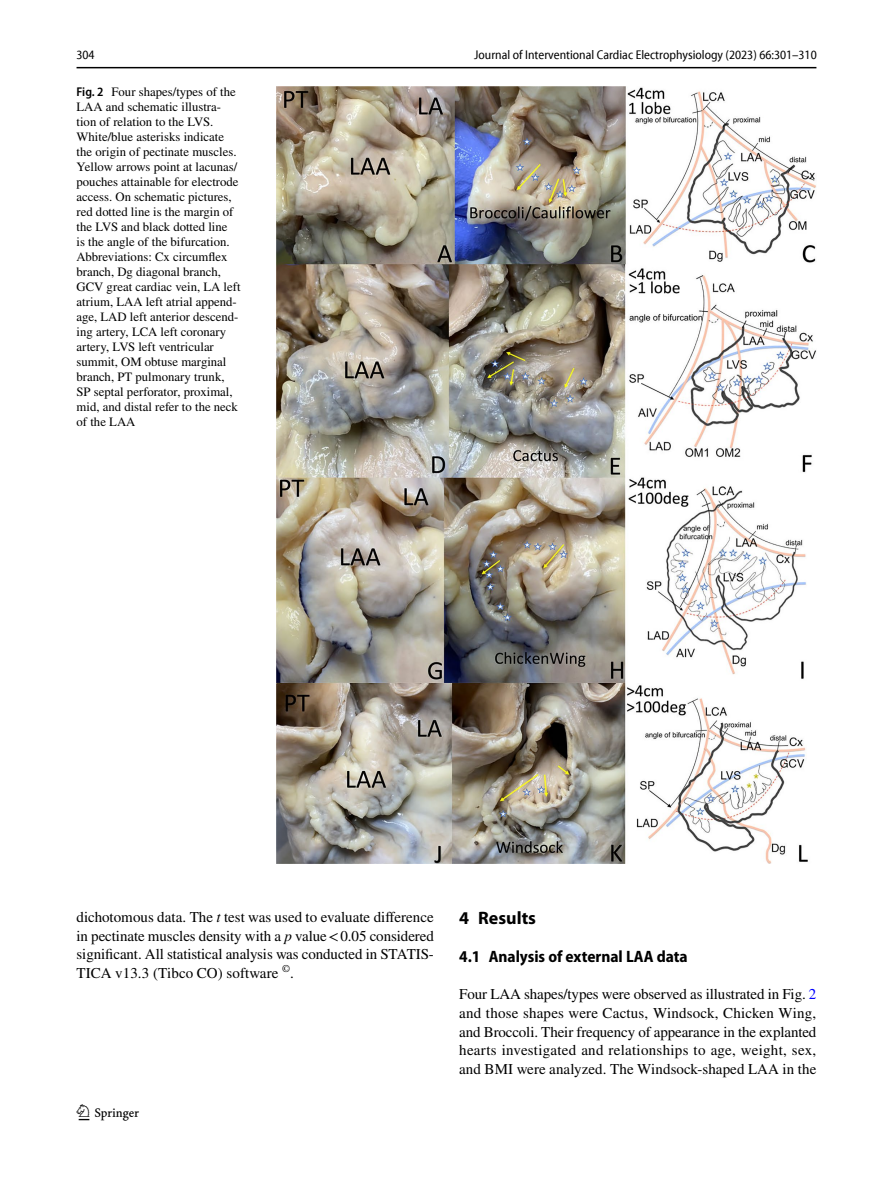
<style>
.page{position:relative;width:893px;height:1187px;background:#fff}
.page>*{position:absolute;margin:0;border:0;box-sizing:border-box;transform-origin:0 0}
.t1{font:22.5px "Springnew Regular 2";color:#000}
.t2{font:700 18px "Myriad Pro";color:#000}
.t3{font:700 semi-condensed 16.5px "Myriad Pro";color:#000}
.t4{font:15px/18.8px "STIX";letter-spacing:.005em;color:#000;text-align:justify}
.t5{font:12.75px/15px "STIX";color:#000}
.t6{font:semi-condensed 12.75px "Myriad Pro Unic";color:#000}
.s1{font-family:"Myriad Pro";font-weight:600;font-stretch:semi-condensed}
.s2{font-style:italic}
.s3{color:#00f}
</style>
<div class="page">
<hr style="left:77px;top:67px;width:739px;height:1px;background:#000">
<img style="left:276px;top:87px;width:540px;height:776px">
<p class="t6" style="left:76px;top:50px;width:20px">304</p>
<p class="t6" style="left:474px;top:50px;width:344px">Journal of Interventional Cardiac Electrophysiology (2023) 66:301–310</p>
<p class="t5" style="left:77px;top:85px;width:166px"><span class="s1">Fig. 2</span> Four shapes/types of the<br>LAA and schematic illustra&shy;tion of relation to the LVS.<br>White/blue asterisks indicate the origin of pectinate muscles.<br>Yellow arrows point at lacunas/ pouches attainable for electrode access. On schematic pictures, red dotted line is the margin of the LVS and black dotted line<br>is the angle of the bifurcation.<br>Abbreviations: Cx circumflex branch, Dg diagonal branch,<br>GCV great cardiac vein, LA left atrium, LAA left atrial append&shy;age, LAD left anterior descend&shy;ing artery, LCA left coronary artery, LVS left ventricular summit, OM obtuse marginal branch, PT pulmonary trunk,<br>SP septal perforator, proximal, mid, and distal refer to the neck of the LAA</p>
<p class="t4" style="left:77px;top:908px;width:359px">dichotomous data. The <span class="s2">t</span> test was used to evaluate difference in pectinate muscles density with a <span class="s2">p</span> value&lt;0.05 considered significant. All statistical analysis was conducted in STATIS-TICA v13.3 (Tibco CO) software <sup>©</sup>.</p>
<h2 class="t2" style="left:459px;top:906px;width:78px">4 Results</h2>
<p class="t3" style="left:459px;top:946px;width:230px">4.1 Analysis of external LAA data</p>
<p class="t4" style="left:459px;top:985px;width:359px">Four LAA shapes/types were observed as illustrated in Fig. <span class="s3">2 </span>and those shapes were Cactus, Windsock, Chicken Wing, and Broccoli. Their frequency of appearance in the explanted hearts investigated and relationships to age, weight, sex, and BMI were analyzed. The Windsock-shaped LAA in the</p>
<h1 class="t1" style="left:79px;top:1104px;width:62px">1 3</h1>
</div>
